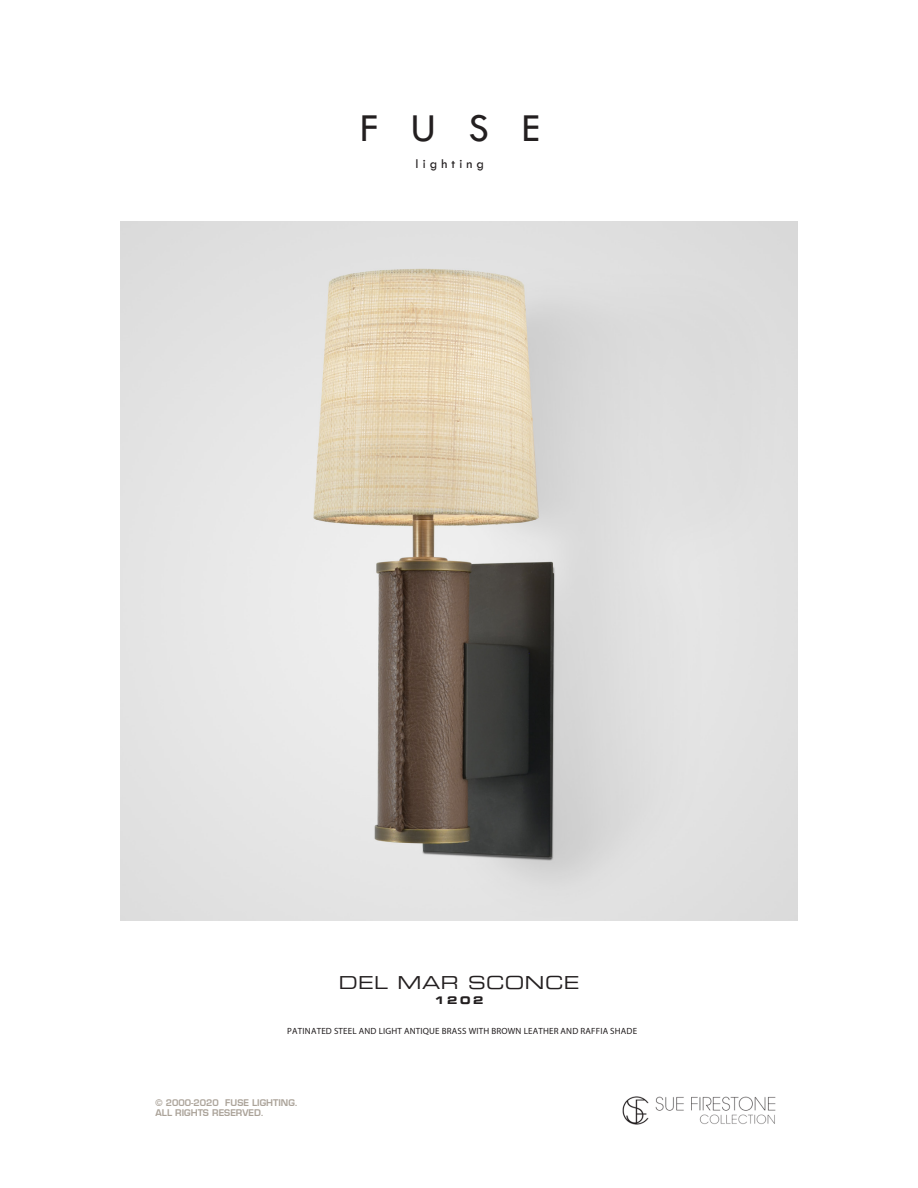
<style>
.page{position:relative;width:918px;height:1188px;background:#fff}
.page>*{position:absolute;margin:0;border:0;box-sizing:border-box;transform-origin:0 0}
.t1{font:41.1px "Tw Cen";color:#231f20}
.Product{font:18px "Eurostile LT Extended Two";letter-spacing:.025em;color:#231f20}
.t2{font:13.65px "Tw Cen";letter-spacing:.3em;color:#231f20}
.Number{font:10.5px "Eurostile LT Bold Extended Two";color:#231f20}
.Front_Caption{font:9px "Myriad Pro";letter-spacing:.02em;color:#231f20}
.t3{font:600 9px/10.8px "Eurostile LT";color:#aba399}
</style>
<div class="page">
<img style="left:121px;top:221px;width:676px;height:700px">
<img style="left:622px;top:1096px;width:154px;height:29px">
<p class="t1" style="left:360px;top:103px;width:181px">FUSE</p>
<p class="t2" style="left:416px;top:155px;width:70px">lighting</p>
<p class="Product" style="left:339px;top:970px;width:242px">DEL MAR SCONCE</p>
<p class="Number" style="left:434px;top:992px;width:51px">1202</p>
<p class="Front_Caption" style="left:287px;top:1026px;width:351px">PATINATED STEEL AND LIGHT ANTIQUE BRASS WITH BROWN LEATHER AND RAFFIA SHADE</p>
<p class="t3" style="left:156px;top:1097px;width:144px">© 2000-2020 FUSE LIGHTING.<br>ALL RIGHTS RESERVED.</p>
</div>
